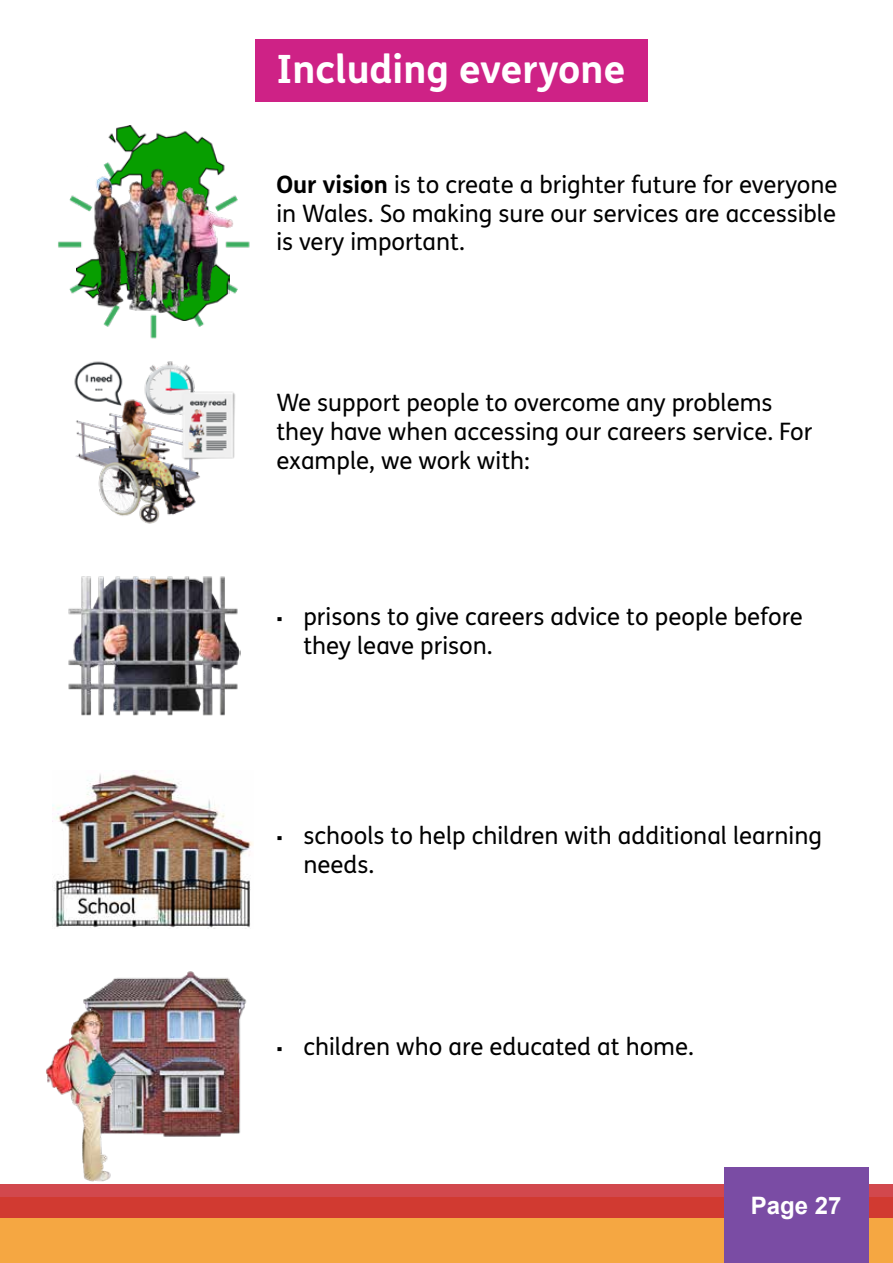
<style>
.page{position:relative;width:893px;height:1263px;background:#fff}
.page>*{position:absolute;margin:0;border:0;box-sizing:border-box;transform-origin:0 0}
.t1{font:700 39px "FS Me Pro";color:#fff}
.t2{font:24px/28.8px "FS Me Pro";color:#000}
.t3{font:700 24px "Arial";color:#fff}
.s1{font-weight:700}
.s2{font-family:"Verdana";font-size:18px}
</style>
<div class="page">
<div style="left:255px;top:39px;width:392px;height:63px;background:#ce2286"></div>
<img style="left:58px;top:195px;width:192px;height:144px">
<img style="left:77px;top:126px;width:153px;height:195px">
<img style="left:87px;top:166px;width:148px;height:148px">
<img style="left:74px;top:361px;width:161px;height:163px">
<img style="left:68px;top:576px;width:172px;height:140px">
<div style="left:0;top:1197px;width:893px;height:66px;background:#f5a742"></div>
<svg style="left:0;top:1184px;width:893px;height:34px;background:#d13f3b"></svg>
<img style="left:53px;top:774px;width:200px;height:155px">
<div style="left:724px;top:1167px;width:144px;height:96px;background:#7a4ca4"></div>
<img style="left:83px;top:971px;width:164px;height:166px">
<img style="left:46px;top:1008px;width:82px;height:174px">
<h2 class="t1" style="left:276px;top:39px;width:350px">Including everyone</h2>
<p class="t2" style="left:276px;top:170px;width:563px;text-align:justify"><span class="s1">Our vision</span> is to create a brighter future for everyone in Wales. So making sure our services are accessible is very important.</p>
<p class="t2" style="left:276px;top:388px;width:537px">We support people to overcome any problems they have when accessing our careers service. For example, we work with:</p>
<p class="t2" style="left:303px;top:602px;width:501px;text-indent:-27px"><span class="s2">▪</span> prisons to give careers advice to people before they leave prison.</p>
<p class="t2" style="left:303px;top:821px;width:520px;text-indent:-27px"><span class="s2">▪</span> schools to help children with additional learning needs.</p>
<p class="t2" style="left:276px;top:1032px;width:419px"><span class="s2">▪</span> children who are educated at home.</p>
<p class="t3" style="left:751px;top:1188px;width:92px">Page 27</p>
</div>
